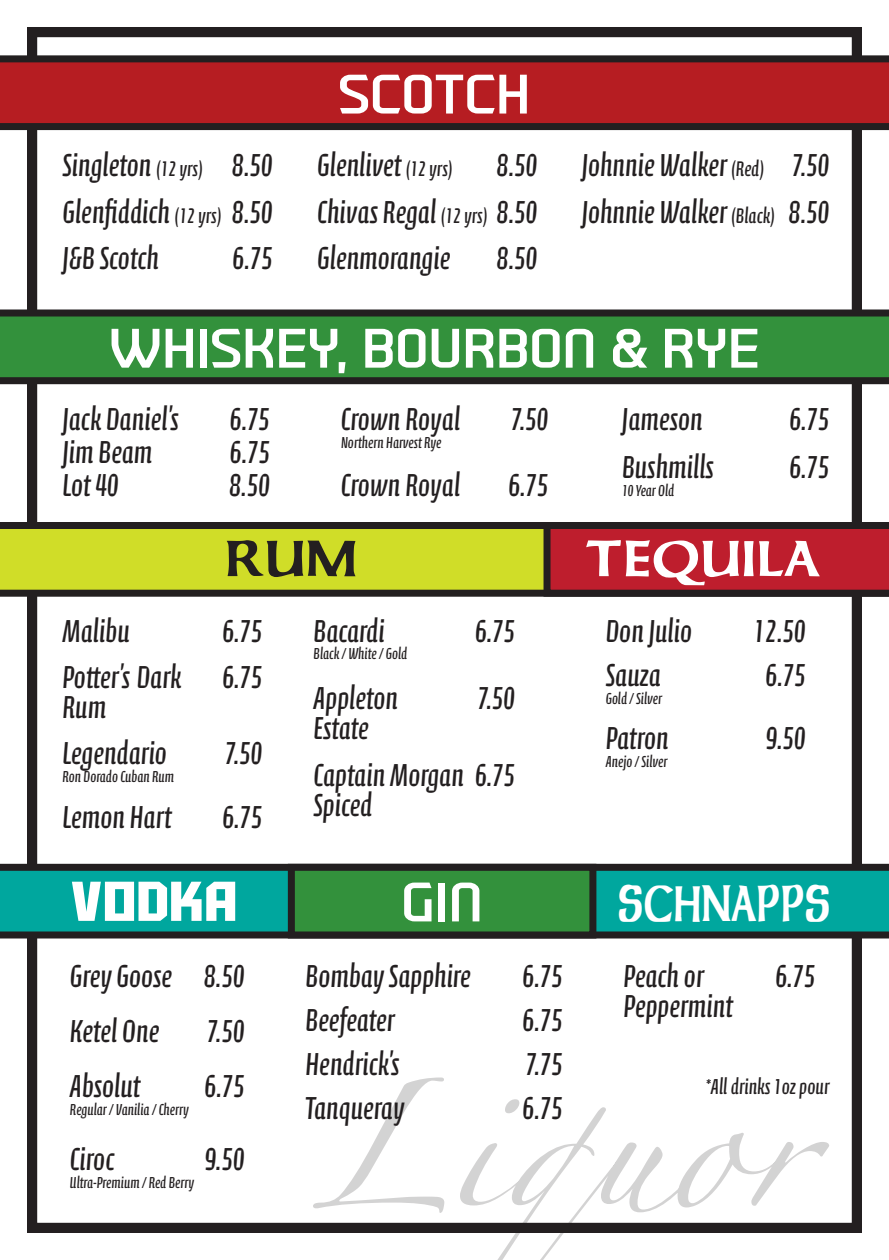
<style>
.page{position:relative;width:889px;height:1260px;background:#fff}
.page>*{position:absolute;margin:0;border:0;box-sizing:border-box;transform-origin:0 0}
.t1{font:55.5px "Tenby Five";color:#fff;scale:1.23 1}
.t2{font:55.5px "Sherwood";color:#fff;scale:.7 1}
.t3{font:55.5px "Sherwood";color:#fff}
.t4{font:55.5px "Aldothe Apache";color:#fff;scale:1.23 1}
.t5{font:55.5px "Sherwood";color:#231f20}
.t6{font:32.25px/29.5px "Calcite Pro";color:#231f20}
.t7{font:22px "Calcite Pro";color:#231f20}
.t8{font:16.25px "Calcite Pro";color:#231f20}
.s1{font-size:21.5px}
</style>
<div class="page">
<svg style="left:313px;top:1077px;width:516px;height:183px"></svg>
<div style="left:27px;top:27px;width:835px;height:1206px;border:10px solid #231f20"></div>
<svg style="left:0;top:522px;width:543px;height:75px;background:#afb927"></svg>
<svg style="left:0;top:310px;width:889px;height:74px;background:#307c36"></svg>
<svg style="left:0;top:864px;width:889px;height:75px;background:#088e87"></svg>
<svg style="left:543px;top:522px;width:346px;height:75px;background:#9e1e2a"></svg>
<div style="left:291px;top:867px;width:302px;height:68px;background:#33913c"></div>
<div style="left:288px;top:864px;width:308px;height:75px;border:7px solid #231f20"></div>
<svg style="left:0;top:55px;width:889px;height:75px;background:#9b1e22"></svg>
<h1 class="t1" style="left:338px;top:61px;width:158px">SCOTCH</h1>
<p class="t6" style="left:62px;top:151px;width:212px">Singleton <span class="s1">(12 yrs)</span> 8.50</p>
<p class="t6" style="left:317px;top:151px;width:137px">Glenlivet <span class="s1">(12 yrs)</span></p>
<p class="t6" style="left:497px;top:151px;width:42px">8.50</p>
<p class="t6" style="left:582px;top:151px;width:249px">Johnnie Walker <span class="s1">(Red)</span> 7.50</p>
<p class="t6" style="left:317px;top:197px;width:222px">Chivas Regal <span class="s1">(12 yrs)</span> 8.50</p>
<p class="t6" style="left:582px;top:197px;width:249px">Johnnie Walker <span class="s1">(Black)</span> 8.50</p>
<p class="t6" style="left:62px;top:244px;width:98px">J&amp;B Scotch</p>
<p class="t6" style="left:233px;top:244px;width:42px">6.75</p>
<p class="t6" style="left:317px;top:244px;width:135px">Glenmorangie</p>
<p class="t6" style="left:497px;top:244px;width:42px">8.50</p>
<p class="t6" style="left:62px;top:197px;width:212px">Glenfiddich <span class="s1">(12 yrs)</span> 8.50</p>
<h1 class="t1" style="left:109px;top:315px;width:530px">WHISKEY, BOURBON &amp; RYE</h1>
<p class="t6" style="left:62px;top:405px;width:118px">Jack Daniel’s</p>
<p class="t6" style="left:230px;top:405px;width:42px">6.75</p>
<p class="t6" style="left:622px;top:405px;width:82px">Jameson</p>
<p class="t6" style="left:789px;top:405px;width:42px">6.75</p>
<p class="t6" style="left:341px;top:470px;width:121px">Crown Royal</p>
<p class="t6" style="left:508px;top:470px;width:42px">6.75</p>
<p class="t6" style="left:341px;top:405px;width:121px">Crown Royal</p>
<p class="t6" style="left:510px;top:405px;width:40px">7.50</p>
<p class="t8" style="left:341px;top:433px;width:102px">Northern Harvest Rye</p>
<p class="t6" style="left:62px;top:438px;width:91px">Jim Beam</p>
<p class="t6" style="left:230px;top:438px;width:42px">6.75</p>
<p class="t6" style="left:622px;top:453px;width:93px">Bushmills</p>
<p class="t6" style="left:789px;top:453px;width:42px">6.75</p>
<p class="t8" style="left:622px;top:481px;width:54px">10 Year Old</p>
<p class="t6" style="left:62px;top:470px;width:58px">Lot 40</p>
<p class="t6" style="left:229px;top:470px;width:42px">8.50</p>
<h1 class="t5" style="left:225px;top:528px;width:134px">RUM</h1>
<p class="t6" style="left:62px;top:616px;width:69px">Malibu</p>
<p class="t6" style="left:222px;top:616px;width:42px">6.75</p>
<p class="t6" style="left:314px;top:616px;width:73px">Bacardi</p>
<p class="t6" style="left:475px;top:616px;width:42px">6.75</p>
<p class="t8" style="left:314px;top:644px;width:95px">Black / White / Gold</p>
<p class="t6" style="left:62px;top:662px;width:120px">Potter’s Dark<br>Rum</p>
<p class="t6" style="left:222px;top:662px;width:42px">6.75</p>
<p class="t6" style="left:62px;top:738px;width:106px">Legendario</p>
<p class="t6" style="left:224px;top:738px;width:40px">7.50</p>
<p class="t8" style="left:62px;top:767px;width:113px">Ron Dorado Cuban Rum</p>
<p class="t6" style="left:62px;top:803px;width:111px">Lemon Hart</p>
<p class="t6" style="left:222px;top:803px;width:42px">6.75</p>
<h1 class="t4" style="left:70px;top:871px;width:138px">VODKA</h1>
<p class="t6" style="left:70px;top:962px;width:176px">Grey Goose 8.50</p>
<p class="t6" style="left:70px;top:1017px;width:91px">Ketel One</p>
<p class="t6" style="left:207px;top:1017px;width:40px">7.50</p>
<p class="t6" style="left:70px;top:1072px;width:72px">Absolut</p>
<p class="t6" style="left:205px;top:1072px;width:42px">6.75</p>
<p class="t8" style="left:70px;top:1100px;width:120px">Regular / Vanilia / Cherry</p>
<p class="t6" style="left:70px;top:1145px;width:46px">Ciroc</p>
<p class="t6" style="left:205px;top:1145px;width:41px">9.50</p>
<p class="t8" style="left:70px;top:1173px;width:126px">Ultra-Premium / Red Berry</p>
<p class="t6" style="left:314px;top:684px;width:86px">Appleton<br>Estate</p>
<p class="t6" style="left:477px;top:684px;width:40px">7.50</p>
<p class="t6" style="left:314px;top:760px;width:203px">Captain Morgan 6.75<br>Spiced</p>
<h1 class="t1" style="left:401px;top:869px;width:68px">GIN</h1>
<p class="t6" style="left:306px;top:962px;width:167px">Bombay Sapphire</p>
<p class="t6" style="left:522px;top:962px;width:42px">6.75</p>
<p class="t6" style="left:306px;top:1006px;width:91px">Beefeater</p>
<p class="t6" style="left:522px;top:1006px;width:42px">6.75</p>
<p class="t6" style="left:306px;top:1050px;width:95px">Hendrick’s</p>
<p class="t6" style="left:525px;top:1050px;width:39px">7.75</p>
<p class="t6" style="left:306px;top:1094px;width:100px">Tanqueray</p>
<p class="t6" style="left:522px;top:1094px;width:42px">6.75</p>
<h1 class="t3" style="left:585px;top:528px;width:236px">TEQUILA</h1>
<p class="t6" style="left:606px;top:616px;width:88px">Don Julio</p>
<p class="t6" style="left:753px;top:616px;width:54px">12.50</p>
<p class="t6" style="left:606px;top:661px;width:57px">Sauza</p>
<p class="t6" style="left:765px;top:661px;width:42px">6.75</p>
<p class="t8" style="left:606px;top:689px;width:58px">Gold / Silver</p>
<p class="t6" style="left:606px;top:723px;width:65px">Patron</p>
<p class="t6" style="left:766px;top:723px;width:41px">9.50</p>
<p class="t8" style="left:606px;top:752px;width:63px">Anejo / Silver</p>
<h1 class="t2" style="left:618px;top:873px;width:305px">SCHNAPPS</h1>
<p class="t6" style="left:623px;top:962px;width:111px">Peach or<br>Peppermint</p>
<p class="t6" style="left:775px;top:962px;width:42px">6.75</p>
<p class="t7" style="left:706px;top:1074px;width:125px">*All drinks 1oz pour</p>
</div>
